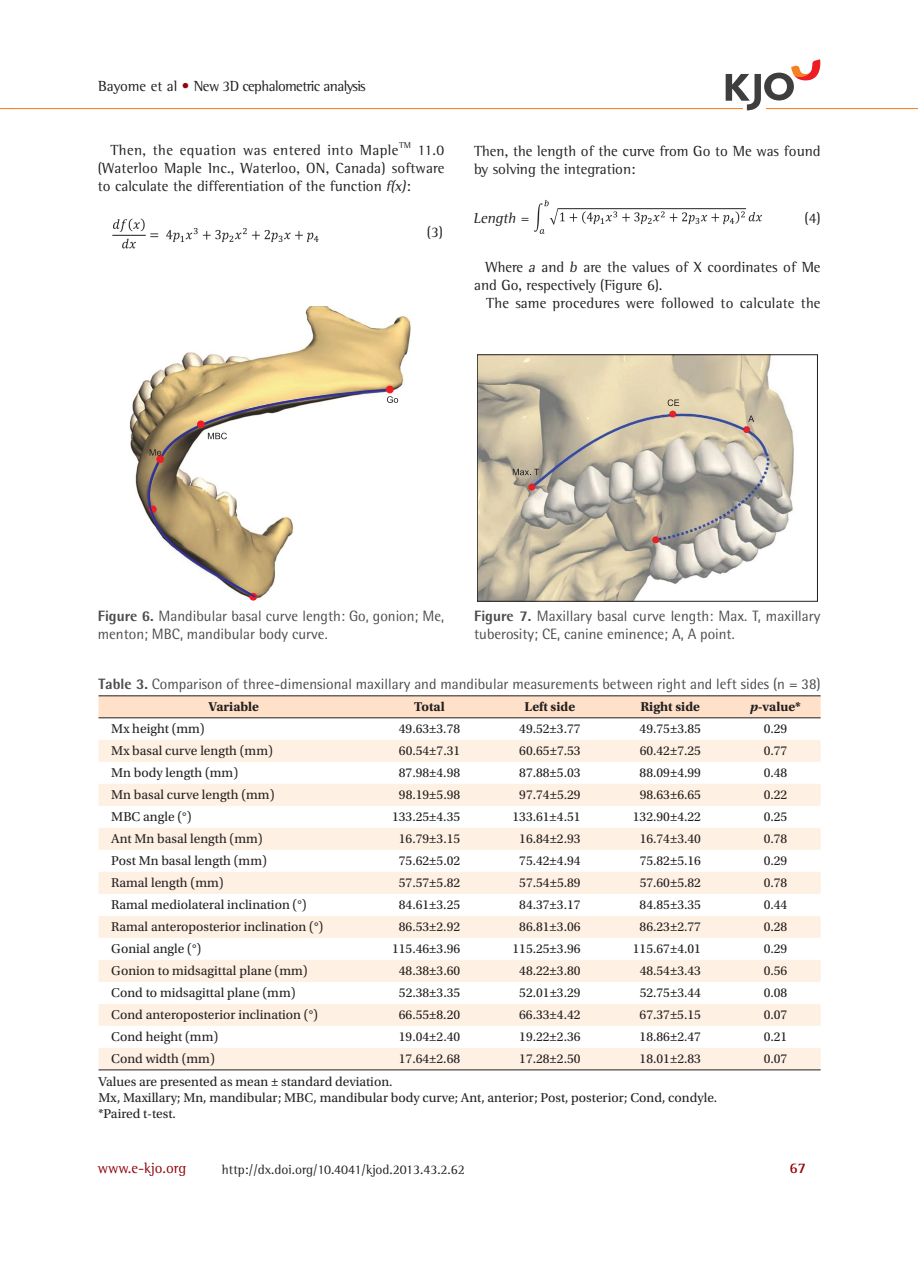
<style>
.page{position:relative;width:918px;height:1263px;background:#fff}
.page>*{position:absolute;margin:0;border:0;box-sizing:border-box;transform-origin:0 0}
.t1{font:15px/18px "Rotis Semi Serif Std";color:#231f20;text-align:justify}
.t2{font:15px/18px "Rotis Semi Sans Std";color:#4b4c4d}
.t3{font:15px "Rotis Semi Serif Std";letter-spacing:-.04em;color:#231f20}
.t4{font:15px "Rotis Semi Serif Std";letter-spacing:.025em;color:#231f20}
.t5{font:15px "Rotis Semi Serif Std";color:#920407}
.t6{font:italic 15px "Rotis Semi Serif Std";color:#231f20}
.t7{font:700 15px "Rotis Semi Serif Std";color:#920407}
.t8{font:13.5px/16.2px "Utopia Std";color:#231f20}
.t9{font:13.5px "Rotis Semi Serif Std";color:#231f20}
.t10{font:700 13.5px "Utopia Std";color:#231f20}
.t11{font:8.7px "Rotis Semi Serif Std";color:#231f20}
.s1{color:#920407}
.s2{font-style:italic}
.s3{font-style:normal}
.s4{font-weight:800}
</style>
<div class="page">
<svg style="left:0;top:108px;width:13px;height:1px"></svg>
<hr style="left:13px;top:108px;width:905px;height:1px;background:#f58220">
<svg style="left:726px;top:59px;width:94px;height:51px"></svg>
<img style="left:112px;top:218px;width:207px;height:31px">
<img style="left:534px;top:200px;width:228px;height:34px">
<img style="left:479px;top:356px;width:315px;height:244px">
<div style="left:477px;top:354px;width:341px;height:248px;border:1px solid #231f20"></div>
<svg style="left:668px;top:399px;width:11px;height:7px"></svg>
<svg style="left:748px;top:416px;width:6px;height:6px"></svg>
<svg style="left:513px;top:469px;width:26px;height:6px"></svg>
<div style="left:99px;top:696px;width:722px;height:21px;background:#fee1c8"></div>
<svg style="left:99px;top:740px;width:722px;height:330px;fill:#fef0e2"></svg>
<hr style="left:99px;top:695px;width:270px;height:1px;background:#231f20">
<hr style="left:730px;top:695px;width:91px;height:1px;background:#231f20">
<hr style="left:99px;top:717px;width:270px;height:1px;background:#231f20">
<hr style="left:730px;top:717px;width:91px;height:1px;background:#231f20">
<hr style="left:369px;top:695px;width:361px;height:1px;background:#231f20">
<hr style="left:369px;top:717px;width:361px;height:1px;background:#231f20">
<hr style="left:99px;top:1070px;width:631px;height:1px;background:#231f20">
<hr style="left:730px;top:1070px;width:91px;height:1px;background:#231f20">
<img style="left:130px;top:306px;width:281px;height:294px">
<div style="left:250px;top:593px;width:7px;height:7px;background:#ee1d23;border:1px solid #ee1d23;border-radius:50%"></div>
<svg style="left:146px;top:388px;width:244px;height:211px"></svg>
<div style="left:157px;top:456px;width:7px;height:7px;background:#ee1d23;border:1px solid #ee1d23;border-radius:50%"></div>
<div style="left:386px;top:386px;width:7px;height:7px;background:#ee1d23;border:1px solid #ee1d23;border-radius:50%"></div>
<div style="left:197px;top:421px;width:7px;height:7px;background:#ee1d23;border:1px solid #ee1d23;border-radius:50%"></div>
<svg style="left:387px;top:396px;width:11px;height:7px"></svg>
<svg style="left:150px;top:449px;width:11px;height:7px"></svg>
<p class="t3" style="left:98px;top:81px;width:269px">Bayome et al <span class="s1">•</span> New 3D cephalometric analysis</p>
<p class="t4" style="left:110px;top:145px;width:290px">Then, the equation was entered into Maple</p>
<p class="t11" style="left:399px;top:142px;width:14px">TM</p>
<p class="t1" style="left:98px;top:142px;width:348px;text-indent:320px">11.0 (Waterloo Maple Inc., Waterloo, ON, Canada) software to calculate the differentiation of the function <span class="s2">f(x)</span>:</p>
<p class="t1" style="left:427px;top:224px;width:18px">(3)</p>
<p class="t1" style="left:474px;top:143px;width:348px">Then, the length of the curve from Go to Me was found by solving the integration:</p>
<p class="t6" style="left:473px;top:212px;width:58px">Length <span class="s3">=</span></p>
<p class="t1" style="left:805px;top:210px;width:18px">(4)</p>
<p class="t1" style="left:485px;top:259px;width:337px">Where <span class="s2">a</span> and <span class="s2">b</span> are the values of X coordinates of Me</p>
<p class="t1" style="left:474px;top:277px;width:190px">and Go, respectively (Figure 6).</p>
<p class="t1" style="left:486px;top:295px;width:336px">The same procedures were followed to calculate the</p>
<p class="t2" style="left:474px;top:608px;width:348px"><span class="s4">Figure 7.</span> Maxillary basal curve length: Max. T, maxillary tuberosity; CE, canine eminence; A, A point.</p>
<p class="t2" style="left:99px;top:676px;width:724px"><span class="s4">Table 3.</span> Comparison of three-dimensional maxillary and mandibular measurements between right and left sides (n = 38)</p>
<p class="t10" style="left:209px;top:702px;width:52px">Variable</p>
<p class="t10" style="left:414px;top:702px;width:32px">Total</p>
<p class="t10" style="left:525px;top:702px;width:52px">Left side</p>
<p class="t10" style="left:640px;top:702px;width:61px">Right side</p>
<p class="t10" style="left:750px;top:702px;width:52px"><span class="s2">p</span>-value*</p>
<p class="t8" style="left:111px;top:722px;width:95px">Mx height (mm)</p>
<p class="t8" style="left:399px;top:722px;width:63px">49.63±3.78</p>
<p class="t8" style="left:519px;top:722px;width:63px">49.52±3.77</p>
<p class="t8" style="left:640px;top:722px;width:63px">49.75±3.85</p>
<p class="t8" style="left:764px;top:722px;width:25px">0.29</p>
<p class="t8" style="left:111px;top:744px;width:163px">Mx basal curve length (mm)</p>
<p class="t8" style="left:399px;top:744px;width:63px">60.54±7.31</p>
<p class="t8" style="left:519px;top:744px;width:63px">60.65±7.53</p>
<p class="t8" style="left:640px;top:744px;width:63px">60.42±7.25</p>
<p class="t8" style="left:764px;top:744px;width:25px">0.77</p>
<p class="t8" style="left:111px;top:766px;width:128px">Mn body length (mm)</p>
<p class="t8" style="left:399px;top:766px;width:63px">87.98±4.98</p>
<p class="t8" style="left:519px;top:766px;width:63px">87.88±5.03</p>
<p class="t8" style="left:640px;top:766px;width:63px">88.09±4.99</p>
<p class="t8" style="left:764px;top:766px;width:25px">0.48</p>
<p class="t8" style="left:111px;top:788px;width:165px">Mn basal curve length (mm)</p>
<p class="t8" style="left:399px;top:788px;width:63px">98.19±5.98</p>
<p class="t8" style="left:519px;top:788px;width:63px">97.74±5.29</p>
<p class="t8" style="left:640px;top:788px;width:63px">98.63±6.65</p>
<p class="t8" style="left:764px;top:788px;width:25px">0.22</p>
<p class="t8" style="left:111px;top:810px;width:82px">MBC angle (°)</p>
<p class="t8" style="left:392px;top:810px;width:70px">133.25±4.35</p>
<p class="t8" style="left:513px;top:810px;width:70px">133.61±4.51</p>
<p class="t8" style="left:633px;top:810px;width:70px">132.90±4.22</p>
<p class="t8" style="left:764px;top:810px;width:25px">0.25</p>
<p class="t8" style="left:111px;top:832px;width:153px">Ant Mn basal length (mm)</p>
<p class="t8" style="left:399px;top:832px;width:63px">16.79±3.15</p>
<p class="t8" style="left:519px;top:832px;width:63px">16.84±2.93</p>
<p class="t8" style="left:640px;top:832px;width:63px">16.74±3.40</p>
<p class="t8" style="left:764px;top:832px;width:25px">0.78</p>
<p class="t8" style="left:111px;top:854px;width:157px">Post Mn basal length (mm)</p>
<p class="t8" style="left:399px;top:854px;width:63px">75.62±5.02</p>
<p class="t8" style="left:519px;top:854px;width:63px">75.42±4.94</p>
<p class="t8" style="left:640px;top:854px;width:63px">75.82±5.16</p>
<p class="t8" style="left:764px;top:854px;width:25px">0.29</p>
<p class="t8" style="left:111px;top:876px;width:114px">Ramal length (mm)</p>
<p class="t8" style="left:399px;top:876px;width:63px">57.57±5.82</p>
<p class="t8" style="left:519px;top:876px;width:63px">57.54±5.89</p>
<p class="t8" style="left:640px;top:876px;width:63px">57.60±5.82</p>
<p class="t8" style="left:764px;top:876px;width:25px">0.78</p>
<p class="t8" style="left:111px;top:898px;width:197px">Ramal mediolateral inclination (°)</p>
<p class="t8" style="left:399px;top:898px;width:63px">84.61±3.25</p>
<p class="t8" style="left:519px;top:898px;width:63px">84.37±3.17</p>
<p class="t8" style="left:640px;top:898px;width:63px">84.85±3.35</p>
<p class="t8" style="left:764px;top:898px;width:25px">0.44</p>
<p class="t8" style="left:111px;top:920px;width:214px">Ramal anteroposterior inclination (°)</p>
<p class="t8" style="left:399px;top:920px;width:63px">86.53±2.92</p>
<p class="t8" style="left:519px;top:920px;width:63px">86.81±3.06</p>
<p class="t8" style="left:640px;top:920px;width:63px">86.23±2.77</p>
<p class="t8" style="left:764px;top:920px;width:25px">0.28</p>
<p class="t8" style="left:111px;top:942px;width:92px">Gonial angle (°)</p>
<p class="t8" style="left:392px;top:942px;width:70px">115.46±3.96</p>
<p class="t8" style="left:513px;top:942px;width:70px">115.25±3.96</p>
<p class="t8" style="left:633px;top:942px;width:70px">115.67±4.01</p>
<p class="t8" style="left:764px;top:942px;width:25px">0.29</p>
<p class="t8" style="left:111px;top:964px;width:198px">Gonion to midsagittal plane (mm)</p>
<p class="t8" style="left:399px;top:964px;width:63px">48.38±3.60</p>
<p class="t8" style="left:519px;top:964px;width:63px">48.22±3.80</p>
<p class="t8" style="left:640px;top:964px;width:63px">48.54±3.43</p>
<p class="t8" style="left:764px;top:964px;width:25px">0.56</p>
<p class="t8" style="left:111px;top:986px;width:186px">Cond to midsagittal plane (mm)</p>
<p class="t8" style="left:399px;top:986px;width:63px">52.38±3.35</p>
<p class="t8" style="left:519px;top:986px;width:63px">52.01±3.29</p>
<p class="t8" style="left:640px;top:986px;width:63px">52.75±3.44</p>
<p class="t8" style="left:764px;top:986px;width:25px">0.08</p>
<p class="t8" style="left:111px;top:1008px;width:208px">Cond anteroposterior inclination (°)</p>
<p class="t8" style="left:399px;top:1008px;width:63px">66.55±8.20</p>
<p class="t8" style="left:519px;top:1008px;width:63px">66.33±4.42</p>
<p class="t8" style="left:640px;top:1008px;width:63px">67.37±5.15</p>
<p class="t8" style="left:764px;top:1008px;width:25px">0.07</p>
<p class="t8" style="left:111px;top:1030px;width:108px">Cond height (mm)</p>
<p class="t8" style="left:399px;top:1030px;width:63px">19.04±2.40</p>
<p class="t8" style="left:519px;top:1030px;width:63px">19.22±2.36</p>
<p class="t8" style="left:640px;top:1030px;width:63px">18.86±2.47</p>
<p class="t8" style="left:764px;top:1030px;width:25px">0.21</p>
<p class="t8" style="left:111px;top:1052px;width:105px">Cond width (mm)</p>
<p class="t8" style="left:399px;top:1052px;width:63px">17.64±2.68</p>
<p class="t8" style="left:519px;top:1052px;width:63px">17.28±2.50</p>
<p class="t8" style="left:640px;top:1052px;width:63px">18.01±2.83</p>
<p class="t8" style="left:764px;top:1052px;width:25px">0.07</p>
<p class="t8" style="left:99px;top:1075px;width:620px">Values are presented as mean ± standard deviation.<br>Mx, Maxillary; Mn, mandibular; MBC, mandibular body curve; Ant, anterior; Post, posterior; Cond, condyle. *Paired t-test.</p>
<p class="t2" style="left:98px;top:609px;width:348px"><span class="s4">Figure 6.</span> Mandibular basal curve length: Go, gonion; Me, menton; MBC, mandibular body curve.</p>
<p class="t5" style="left:98px;top:1162px;width:90px">www.e-kjo.org</p>
<p class="t9" style="left:222px;top:1164px;width:244px">http://dx.doi.org/10.4041/kjod.2013.43.2.62</p>
<p class="t7" style="left:790px;top:1163px;width:18px">67</p>
</div>
